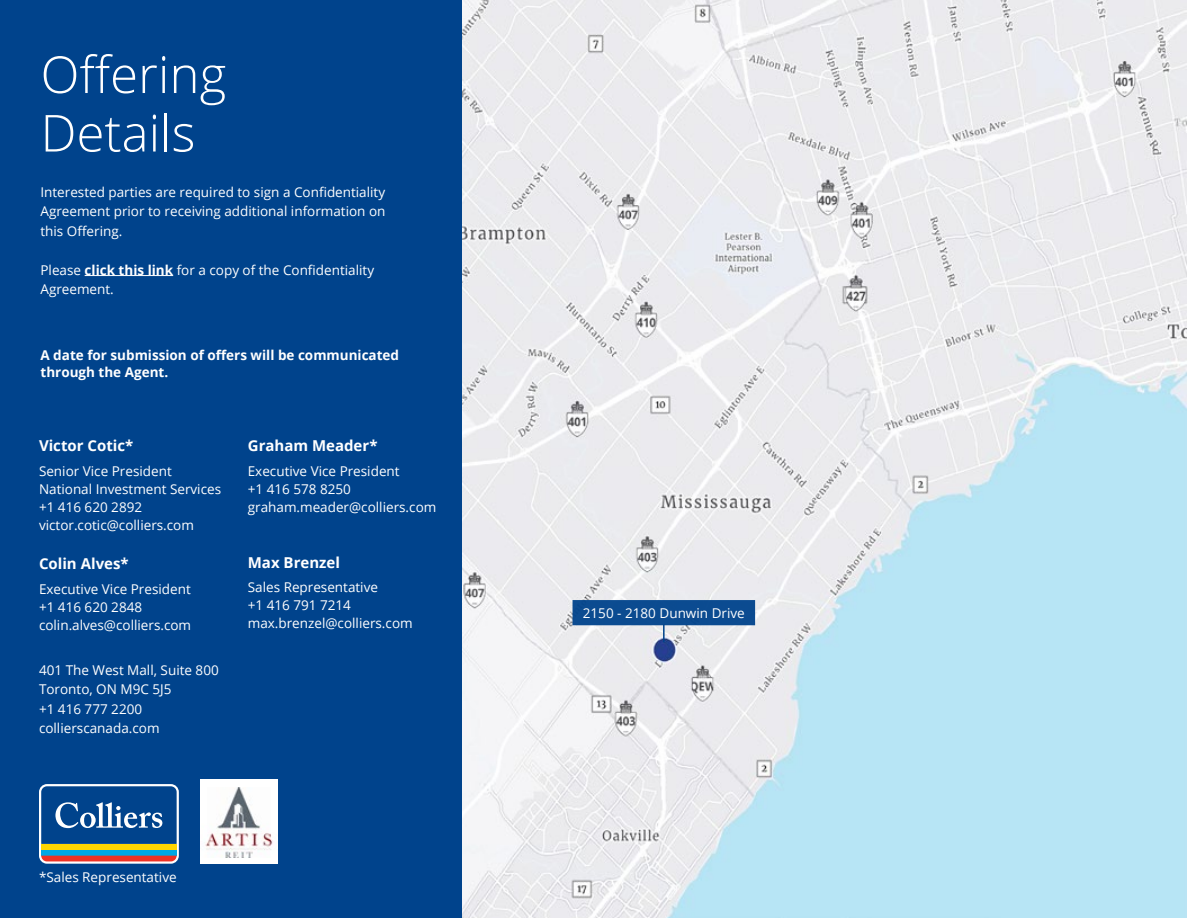
<style>
.page{position:relative;width:1188px;height:918px;background:#fff}
.page>*{position:absolute;margin:0;border:0;box-sizing:border-box;transform-origin:0 0}
.t1{font:300 51px/58.5px "Open Sans";color:#fff}
.t2{font:700 15px "Open Sans";color:#fff}
.t3{font:13.5px/18px "Open Sans";color:#fff}
.t4{font:700 13.5px/16.5px "Open Sans";color:#fff}
.s1{font-weight:700}
</style>
<div class="page">
<div style="left:0;top:0;width:462px;height:918px;background:#00438c"></div>
<hr style="left:85px;top:275px;width:88px;height:1px;background:#fff">
<img style="left:462px;top:0;width:725px;height:918px">
<div style="left:573px;top:600px;width:182px;height:25px;background:#0b4b90"></div>
<svg style="left:663px;top:625px;width:2px;height:17px"></svg>
<div style="left:200px;top:780px;width:78px;height:84px;background:#fff"></div>
<img style="left:205px;top:788px;width:68px;height:70px">
<svg style="left:39px;top:784px;width:140px;height:80px"></svg>
<div style="left:41px;top:850px;width:136px;height:6px;background:#00a8e4"></div>
<div style="left:41px;top:844px;width:136px;height:6px;background:#ffd600"></div>
<svg style="left:41px;top:856px;width:136px;height:5px"></svg>
<svg style="left:41px;top:786px;width:136px;height:58px"></svg>
<h1 class="t1" style="left:40px;top:44px;width:187px">Offering<br>Details</h1>
<p class="t3" style="left:40px;top:182px;width:347px;line-height:19.5px;text-align:justify">Interested parties are required to sign a Confidentiality Agreement prior to receiving additional information on this Offering.</p>
<p class="t3" style="left:40px;top:260px;width:335px;line-height:19.5px">Please <span class="s1">click this link</span> for a copy of the Confidentiality<br>Agreement.</p>
<p class="t4" style="left:40px;top:347px;width:360px">A date for submission of offers will be communicated through the Agent.</p>
<p class="t2" style="left:39px;top:435px;width:96px">Victor Cotic*</p>
<p class="t3" style="left:39px;top:462px;width:184px">Senior Vice President<br>National Investment Services +1 416 620 2892 victor.cotic@colliers.com</p>
<p class="t2" style="left:39px;top:553px;width:91px">Colin Alves*</p>
<p class="t3" style="left:39px;top:580px;width:154px">Executive Vice President +1 416 620 2848 colin.alves@colliers.com</p>
<p class="t3" style="left:39px;top:660px;width:181px;line-height:19.5px">401 The West Mall, Suite 800<br>Toronto, ON M9C 5J5<br>+1 416 777 2200 collierscanada.com</p>
<p class="t2" style="left:248px;top:435px;width:131px">Graham Meader*</p>
<p class="t3" style="left:248px;top:462px;width:190px">Executive Vice President<br>+1 416 578 8250 graham.meader@colliers.com</p>
<p class="t2" style="left:248px;top:552px;width:94px">Max Brenzel</p>
<p class="t3" style="left:248px;top:578px;width:166px">Sales Representative<br>+1 416 791 7214 max.brenzel@colliers.com</p>
<p class="t3" style="left:39px;top:868px;width:139px">*Sales Representative</p>
<p class="t3" style="left:583px;top:604px;width:163px">2150 - 2180 Dunwin Drive</p>
</div>
